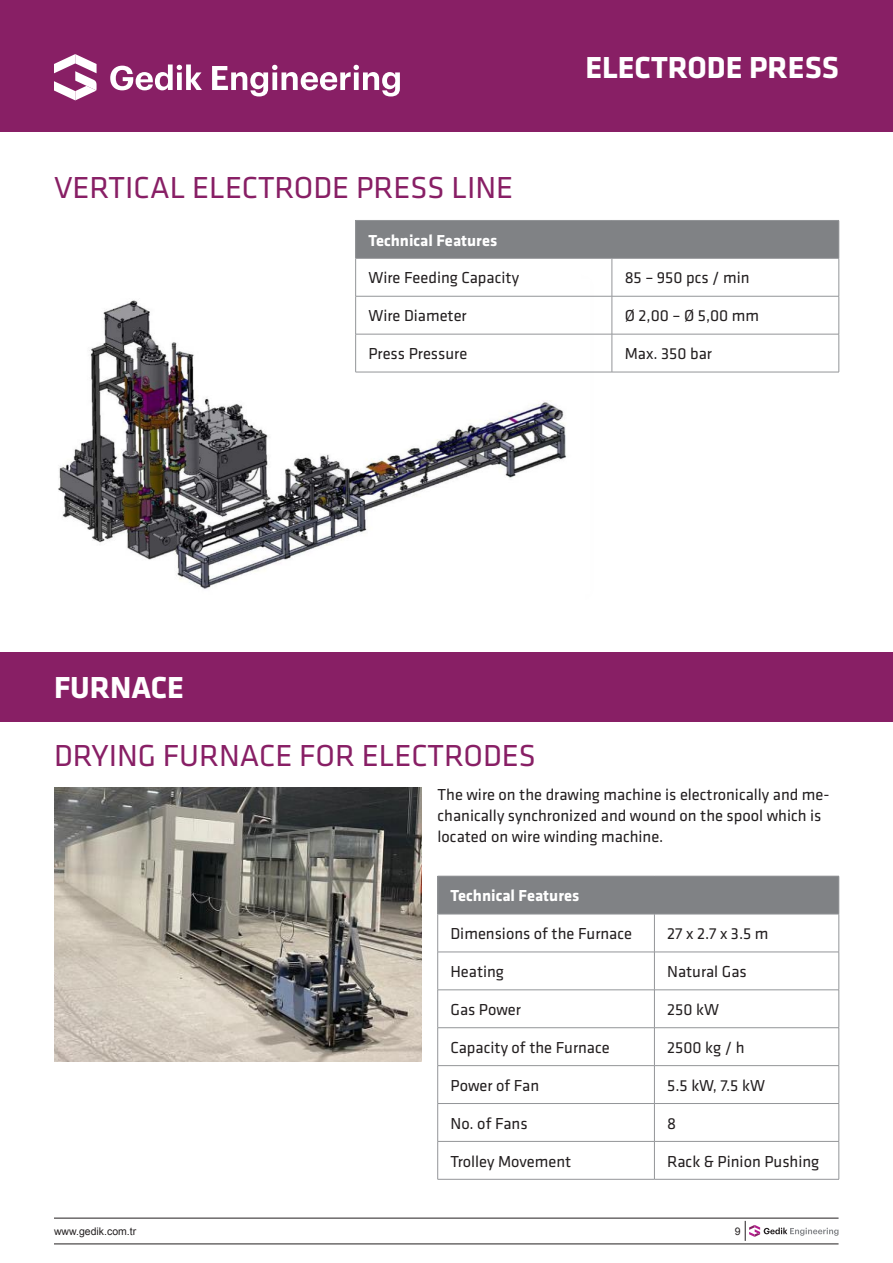
<style>
.page{position:relative;width:893px;height:1263px;background:#fff}
.page>*{position:absolute;margin:0;border:0;box-sizing:border-box;transform-origin:0 0}
.t1{font:31.5px "Klavika";color:#881f65}
.t2{font:700 31.5px "Klavika";color:#fff}
.t3{font:16.5px/21px "Klavika";color:#231f20}
.t4{font:700 16.5px "Klavika";color:#fff}
.t5{font:10.5px "Arial";color:#231f20}
</style>
<div class="page">
<hr style="left:54px;top:1218px;width:784px;height:1px;background:#231f20">
<hr style="left:54px;top:1244px;width:784px;height:1px;background:#231f20">
<svg style="left:745px;top:1221px;width:93px;height:20px"></svg>
<img style="left:58px;top:275px;width:536px;height:314px">
<div style="left:356px;top:220px;width:483px;height:38px;background:#808285"></div>
<hr style="left:355px;top:220px;width:257px;height:1px;background:#939598">
<hr style="left:355px;top:221px;width:1px;height:37px;background:#939598">
<hr style="left:612px;top:220px;width:227px;height:1px;background:#939598">
<hr style="left:839px;top:221px;width:1px;height:37px;background:#939598">
<hr style="left:355px;top:258px;width:257px;height:1px;background:#939598">
<hr style="left:355px;top:258px;width:1px;height:38px;background:#939598">
<hr style="left:612px;top:258px;width:227px;height:1px;background:#939598">
<hr style="left:612px;top:258px;width:1px;height:38px;background:#939598">
<hr style="left:839px;top:258px;width:1px;height:38px;background:#939598">
<hr style="left:355px;top:296px;width:257px;height:1px;background:#939598">
<hr style="left:355px;top:296px;width:1px;height:38px;background:#939598">
<hr style="left:612px;top:296px;width:227px;height:1px;background:#939598">
<hr style="left:612px;top:296px;width:1px;height:38px;background:#939598">
<hr style="left:839px;top:296px;width:1px;height:38px;background:#939598">
<hr style="left:355px;top:334px;width:257px;height:1px;background:#939598">
<hr style="left:355px;top:334px;width:1px;height:38px;background:#939598">
<hr style="left:612px;top:334px;width:227px;height:1px;background:#939598">
<hr style="left:612px;top:334px;width:1px;height:38px;background:#939598">
<hr style="left:839px;top:334px;width:1px;height:38px;background:#939598">
<hr style="left:355px;top:372px;width:257px;height:1px;background:#939598">
<hr style="left:612px;top:372px;width:227px;height:1px;background:#939598">
<div style="left:438px;top:876px;width:401px;height:38px;background:#808285"></div>
<hr style="left:438px;top:876px;width:216px;height:1px;background:#939598">
<hr style="left:437px;top:876px;width:1px;height:38px;background:#939598">
<hr style="left:654px;top:876px;width:185px;height:1px;background:#939598">
<hr style="left:839px;top:876px;width:1px;height:38px;background:#939598">
<hr style="left:438px;top:914px;width:216px;height:1px;background:#939598">
<hr style="left:437px;top:914px;width:1px;height:38px;background:#939598">
<hr style="left:654px;top:914px;width:185px;height:1px;background:#939598">
<hr style="left:654px;top:914px;width:1px;height:38px;background:#939598">
<hr style="left:839px;top:914px;width:1px;height:38px;background:#939598">
<hr style="left:438px;top:952px;width:216px;height:1px;background:#939598">
<hr style="left:437px;top:952px;width:1px;height:38px;background:#939598">
<hr style="left:654px;top:952px;width:185px;height:1px;background:#939598">
<hr style="left:654px;top:952px;width:1px;height:38px;background:#939598">
<hr style="left:839px;top:952px;width:1px;height:38px;background:#939598">
<hr style="left:438px;top:989px;width:216px;height:1px;background:#939598">
<hr style="left:437px;top:990px;width:1px;height:37px;background:#939598">
<hr style="left:654px;top:989px;width:185px;height:1px;background:#939598">
<hr style="left:654px;top:990px;width:1px;height:37px;background:#939598">
<hr style="left:839px;top:990px;width:1px;height:37px;background:#939598">
<hr style="left:438px;top:1027px;width:216px;height:1px;background:#939598">
<hr style="left:437px;top:1028px;width:1px;height:37px;background:#939598">
<hr style="left:654px;top:1027px;width:185px;height:1px;background:#939598">
<hr style="left:654px;top:1028px;width:1px;height:37px;background:#939598">
<hr style="left:839px;top:1028px;width:1px;height:37px;background:#939598">
<hr style="left:438px;top:1065px;width:216px;height:1px;background:#939598">
<hr style="left:437px;top:1066px;width:1px;height:37px;background:#939598">
<hr style="left:654px;top:1065px;width:185px;height:1px;background:#939598">
<hr style="left:654px;top:1066px;width:1px;height:37px;background:#939598">
<hr style="left:839px;top:1066px;width:1px;height:37px;background:#939598">
<hr style="left:438px;top:1103px;width:216px;height:1px;background:#939598">
<hr style="left:437px;top:1104px;width:1px;height:37px;background:#939598">
<hr style="left:654px;top:1103px;width:185px;height:1px;background:#939598">
<hr style="left:654px;top:1104px;width:1px;height:37px;background:#939598">
<hr style="left:839px;top:1104px;width:1px;height:37px;background:#939598">
<hr style="left:438px;top:1141px;width:216px;height:1px;background:#939598">
<hr style="left:437px;top:1141px;width:1px;height:38px;background:#939598">
<hr style="left:654px;top:1141px;width:185px;height:1px;background:#939598">
<hr style="left:654px;top:1141px;width:1px;height:38px;background:#939598">
<hr style="left:839px;top:1141px;width:1px;height:38px;background:#939598">
<hr style="left:438px;top:1179px;width:216px;height:1px;background:#939598">
<hr style="left:654px;top:1179px;width:185px;height:1px;background:#939598">
<div style="left:0;top:0;width:893px;height:131px;background:#881f65"></div>
<svg style="left:54px;top:54px;width:43px;height:46px"></svg>
<svg style="left:110px;top:64px;width:92px;height:26px"></svg>
<svg style="left:212px;top:65px;width:188px;height:31px"></svg>
<img style="left:54px;top:788px;width:367px;height:273px">
<div style="left:0;top:652px;width:893px;height:69px;background:#881f65"></div>
<p class="t1" style="left:54px;top:170px;width:461px">VERTICAL ELECTRODE PRESS LINE</p>
<p class="t2" style="left:585px;top:50px;width:255px">ELECTRODE PRESS</p>
<p class="t2" style="left:54px;top:671px;width:132px">FURNACE</p>
<p class="t4" style="left:368px;top:231px;width:130px">Technical Features</p>
<p class="t3" style="left:368px;top:268px;width:152px">Wire Feeding Capacity</p>
<p class="t3" style="left:625px;top:268px;width:127px">85 – 950 pcs / min</p>
<p class="t3" style="left:368px;top:306px;width:100px">Wire Diameter</p>
<p class="t3" style="left:625px;top:306px;width:136px">Ø 2,00 – Ø 5,00 mm</p>
<p class="t3" style="left:368px;top:344px;width:100px">Press Pressure</p>
<p class="t3" style="left:625px;top:344px;width:89px">Max. 350 bar</p>
<p class="t1" style="left:54px;top:738px;width:483px">DRYING FURNACE FOR ELECTRODES</p>
<p class="t3" style="left:438px;top:784px;width:394px">The wire on the drawing machine is electronically and me&shy;chanically synchronized and wound on the spool which is located on wire winding machine.</p>
<p class="t4" style="left:450px;top:887px;width:130px">Technical Features</p>
<p class="t3" style="left:450px;top:923px;width:183px">Dimensions of the Furnace</p>
<p class="t3" style="left:667px;top:923px;width:103px">27 x 2.7 x 3.5 m</p>
<p class="t3" style="left:450px;top:961px;width:55px">Heating</p>
<p class="t3" style="left:667px;top:961px;width:81px">Natural Gas</p>
<p class="t3" style="left:450px;top:999px;width:72px">Gas Power</p>
<p class="t3" style="left:667px;top:999px;width:53px">250 kW</p>
<p class="t3" style="left:450px;top:1037px;width:161px">Capacity of the Furnace</p>
<p class="t3" style="left:667px;top:1037px;width:79px">2500 kg / h</p>
<p class="t3" style="left:450px;top:1075px;width:90px">Power of Fan</p>
<p class="t3" style="left:667px;top:1075px;width:99px">5.5 kW, 7.5 kW</p>
<p class="t3" style="left:450px;top:1113px;width:79px">No. of Fans</p>
<p class="t3" style="left:667px;top:1113px;width:10px">8</p>
<p class="t3" style="left:450px;top:1151px;width:122px">Trolley Movement</p>
<p class="t3" style="left:667px;top:1151px;width:154px">Rack &amp; Pinion Pushing</p>
<p class="t5" style="left:54px;top:1224px;width:84px">www.gedik.com.tr</p>
<p class="t5" style="left:735px;top:1224px;width:7px">9</p>
</div>
